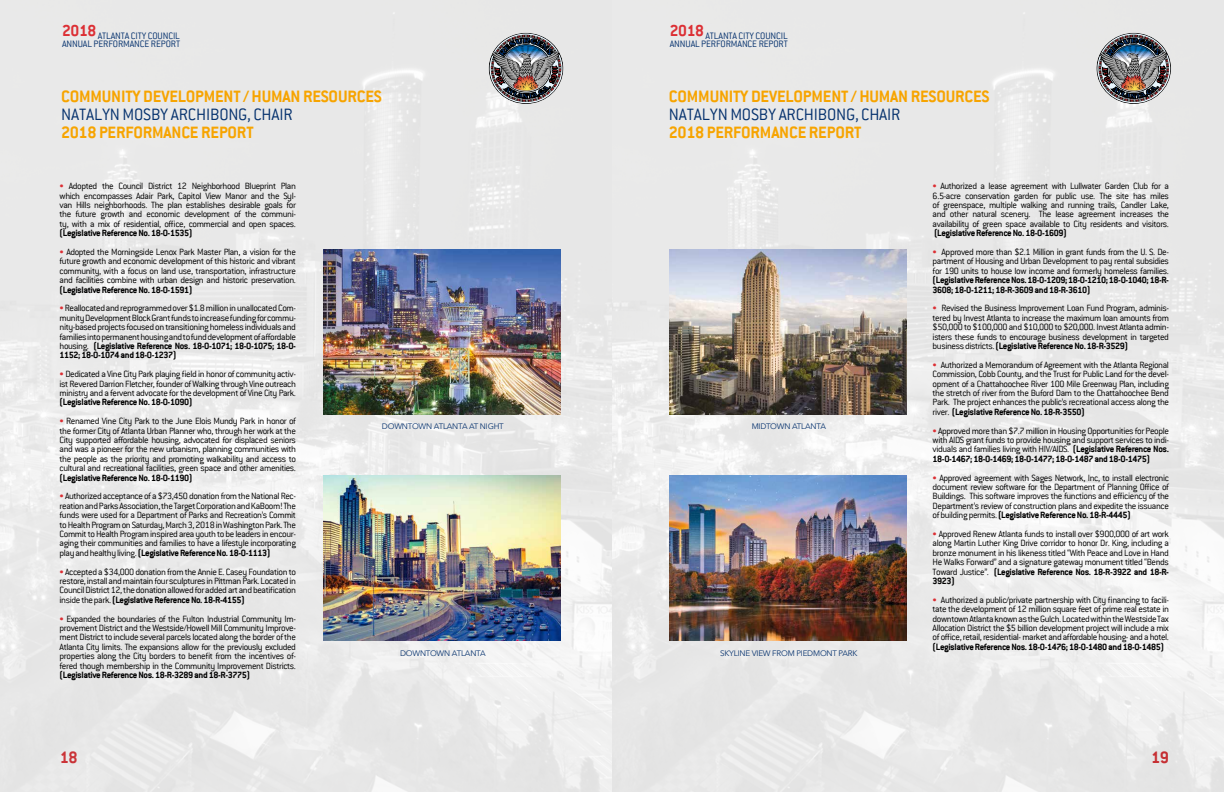
<style>
.page{position:relative;width:1224px;height:792px;background:#fff}
.page>*{position:absolute;margin:0;border:0;box-sizing:border-box;transform-origin:0 0}
.t1{font:700 18.2px "Conduit ITC";letter-spacing:-.01em;color:#f7a400}
.t2{font:300 18.2px "Conduit ITC";letter-spacing:-.01em;color:#06326e}
.t3{font:700 18.2px "Conduit ITC";color:#dc2f34}
.t4{font:300 10.3px "Conduit ITC";letter-spacing:-.01em;color:#06326e}
.t5{font:300 10px/9.4px "Conduit ITC";letter-spacing:-.04em;color:#000;text-align:justify}
.t6{font:700 10px/9.4px "Conduit ITC";letter-spacing:-.04em;color:#000}
.t7{font:8px "Avenir Next";letter-spacing:-.025em;color:#06326e}
.s1{color:#dc2f34}
.s2{font-weight:700}
</style>
<div class="page">
<img style="left:0;top:0;width:1224px;height:792px">
<img style="left:1096px;top:33px;width:75px;height:71px">
<img style="left:489px;top:33px;width:74px;height:71px">
<img style="left:324px;top:249px;width:236px;height:166px">
<img style="left:324px;top:475px;width:236px;height:166px">
<img style="left:670px;top:475px;width:236px;height:166px">
<img style="left:670px;top:249px;width:236px;height:166px">
<p class="t4" style="left:62px;top:30px;width:119px"><sup>2018</sup>ATLANTA CITY COUNCIL</p>
<p class="t4" style="left:670px;top:30px;width:119px"><sup>2018</sup>ATLANTA CITY COUNCIL</p>
<p class="t4" style="left:62px;top:39px;width:120px">ANNUAL PERFORMANCE REPORT</p>
<p class="t4" style="left:670px;top:39px;width:120px">ANNUAL PERFORMANCE REPORT</p>
<h1 class="t1" style="left:61px;top:86px;width:322px">COMMUNITY DEVELOPMENT / HUMAN RESOURCES</h1>
<h1 class="t2" style="left:61px;top:105px;width:233px">NATALYN MOSBY ARCHIBONG, CHAIR</h1>
<h1 class="t1" style="left:61px;top:122px;width:194px">2018 PERFORMANCE REPORT</h1>
<h1 class="t1" style="left:669px;top:86px;width:322px">COMMUNITY DEVELOPMENT / HUMAN RESOURCES</h1>
<h1 class="t2" style="left:669px;top:105px;width:233px">NATALYN MOSBY ARCHIBONG, CHAIR</h1>
<h1 class="t1" style="left:669px;top:122px;width:194px">2018 PERFORMANCE REPORT</h1>
<p class="t5" style="left:60px;top:181px;width:238px"><span class="s1">•</span> Adopted the Council District 12 Neighborhood Blueprint Plan which encompasses Adair Park, Capitol View Manor and the Syl&shy;van Hills neighborhoods. The plan establishes desirable goals for the future growth and economic development of the communi&shy;ty, with a mix of residential, office, commercial and open spaces.</p>
<p class="t6" style="left:60px;top:228px;width:134px">(Legislative Reference No. 18-O-1535)</p>
<p class="t5" style="left:60px;top:247px;width:238px"><span class="s1">•</span> Adopted the Morningside Lenox Park Master Plan, a vision for the future growth and economic development of this historic and vibrant community, with a focus on land use, transportation, infrastructure and facilities combine with urban design and historic preservation.</p>
<p class="t6" style="left:60px;top:285px;width:134px">(Legislative Reference No. 18-O-1591)</p>
<p class="t5" style="left:60px;top:304px;width:238px"><span class="s1">•</span> Reallocated and reprogrammed over $1.8 million in unallocated Com&shy;munity Development Block Grant funds to increase funding for commu&shy;nity-based projects focused on transitioning homeless individuals and families into permanent housing and to fund development of affordable housing. <span class="s2">(Legislative Reference Nos. 18-O-1071; 18-O-1075; 18-O-1152; 18-O-1074 and 18-O-1237)</span></p>
<p class="t5" style="left:60px;top:369px;width:238px"><span class="s1">•</span> Dedicated a Vine City Park playing field in honor of community activ&shy;ist Revered Darrion Fletcher, founder of Walking through Vine outreach ministry and a fervent advocate for the development of Vine City Park.</p>
<p class="t6" style="left:60px;top:397px;width:134px">(Legislative Reference No. 18-O-1090)</p>
<p class="t5" style="left:60px;top:416px;width:238px"><span class="s1">•</span> Renamed Vine City Park to the June Elois Mundy Park in honor of the former City of Atlanta Urban Planner who, through her work at the City supported affordable housing, advocated for displaced seniors and was a pioneer for the new urbanism, planning communities with the people as the priority and promoting walkability and access to cultural and recreational facilities, green space and other amenities.</p>
<p class="t6" style="left:60px;top:473px;width:134px">(Legislative Reference No. 18-O-1190)</p>
<p class="t5" style="left:60px;top:492px;width:238px"><span class="s1">•</span> Authorized acceptance of a $73,450 donation from the National Rec&shy;reation and Parks Association, the Target Corporation and KaBoom! The funds were used for a Department of Parks and Recreation’s Commit to Health Program on Saturday, March 3, 2018 in Washington Park. The Commit to Health Program inspired area youth to be leaders in encour&shy;aging their communities and families to have a lifestyle incorporating play and healthy living. <span class="s2">(Legislative Reference No. 18-O-1113)</span></p>
<p class="t5" style="left:60px;top:567px;width:238px"><span class="s1">•</span> Accepted a $34,000 donation from the Annie E. Casey Foundation to restore, install and maintain four sculptures in Pittman Park. Located in Council District 12, the donation allowed for added art and beatification inside the park. <span class="s2">(Legislative Reference No. 18-R-4155)</span></p>
<p class="t5" style="left:60px;top:614px;width:238px"><span class="s1">•</span> Expanded the boundaries of the Fulton Industrial Community Im&shy;provement District and the Westside/Howell Mill Community Improve&shy;ment District to include several parcels located along the border of the Atlanta City limits. The expansions allow for the previously excluded properties along the City borders to benefit from the incentives of&shy;fered though membership in the Community Improvement Districts.</p>
<p class="t6" style="left:60px;top:670px;width:192px">(Legislative Reference Nos. 18-R-3289 and 18-R-3775)</p>
<p class="t7" style="left:382px;top:420px;width:123px">DOWNTOWN ATLANTA AT NIGHT</p>
<p class="t7" style="left:752px;top:420px;width:76px">MIDTOWN ATLANTA</p>
<p class="t7" style="left:400px;top:646px;width:87px">DOWNTOWN ATLANTA</p>
<p class="t7" style="left:720px;top:646px;width:139px">SKYLINE VIEW FROM PIEDMONT PARK</p>
<p class="t5" style="left:933px;top:181px;width:238px"><span class="s1">•</span> Authorized a lease agreement with Lullwater Garden Club for a 6.5-acre conservation garden for public use. The site has miles of greenspace, multiple walking and running trails, Candler Lake, and other natural scenery. The lease agreement increases the availability of green space available to City residents and visitors.</p>
<p class="t6" style="left:934px;top:228px;width:134px">(Legislative Reference No. 18-O-1609)</p>
<p class="t5" style="left:933px;top:247px;width:238px"><span class="s1">•</span> Approved more than $2.1 Million in grant funds from the U. S. De&shy;partment of Housing and Urban Development to pay rental subsidies for 190 units to house low income and formerly homeless families.</p>
<p class="t6" style="left:933px;top:275px;width:238px">(Legislative Reference Nos. 18-O-1209; 18-O-1210; 18-O-1040; 18-R-<br>3608; 18-O-1211; 18-R-3609 and 18-R-3610)</p>
<p class="t5" style="left:933px;top:304px;width:238px"><span class="s1">•</span> Revised the Business Improvement Loan Fund Program, adminis&shy;tered by Invest Atlanta to increase the maximum loan amounts from $50,000 to $100,000 and $10,000 to $20,000. Invest Atlanta admin&shy;isters these funds to encourage business development in targeted business districts. <span class="s2">(Legislative Reference No. 18-R-3529)</span></p>
<p class="t5" style="left:933px;top:360px;width:238px"><span class="s1">•</span> Authorized a Memorandum of Agreement with the Atlanta Regional Commission, Cobb County, and the Trust for Public Land for the devel&shy;opment of a Chattahoochee River 100 Mile Greenway Plan, including the stretch of river from the Buford Dam to the Chattahoochee Bend Park. The project enhances the public’s recreational access along the river. <span class="s2">(Legislative Reference No. 18-R-3550)</span></p>
<p class="t5" style="left:933px;top:426px;width:238px"><span class="s1">•</span> Approved more than $7.7 million in Housing Opportunities for People with AIDS grant funds to provide housing and support services to indi&shy;viduals and families living with HIV/AIDS. <span class="s2">(Legislative Reference Nos.<br>18-O-1467; 18-O-1469; 18-O-1477; 18-O-1487 and 18-O-1475)</span></p>
<p class="t5" style="left:933px;top:473px;width:238px"><span class="s1">•</span> Approved agreement with Sages Network, Inc, to install electronic document review software for the Department of Planning Office of Buildings. This software improves the functions and efficiency of the Department’s review of construction plans and expedite the issuance of building permits. <span class="s2">(Legislative Reference No. 18-R-4445)</span></p>
<p class="t5" style="left:933px;top:529px;width:238px"><span class="s1">•</span> Approved Renew Atlanta funds to install over $900,000 of art work along Martin Luther King Drive corridor to honor Dr. King, including a bronze monument in his likeness titled “With Peace and Love in Hand He Walks Forward” and a signature gateway monument titled “Bends Toward Justice”. <span class="s2">(Legislative Reference Nos. 18-R-3922 and 18-R-3923)</span></p>
<p class="t5" style="left:933px;top:595px;width:238px"><span class="s1">•</span> Authorized a public/private partnership with City financing to facili&shy;tate the development of 12 million square feet of prime real estate in downtown Atlanta known as the Gulch. Located within the Westside Tax Allocation District the $5 billion development project will include a mix of office, retail, residential- market and affordable housing- and a hotel.</p>
<p class="t6" style="left:933px;top:642px;width:233px">(Legislative Reference Nos. 18-O-1476; 18-O-1480 and 18-O-1485)</p>
<h1 class="t3" style="left:60px;top:747px;width:19px">18</h1>
<h1 class="t3" style="left:1151px;top:747px;width:19px">19</h1>
</div>
